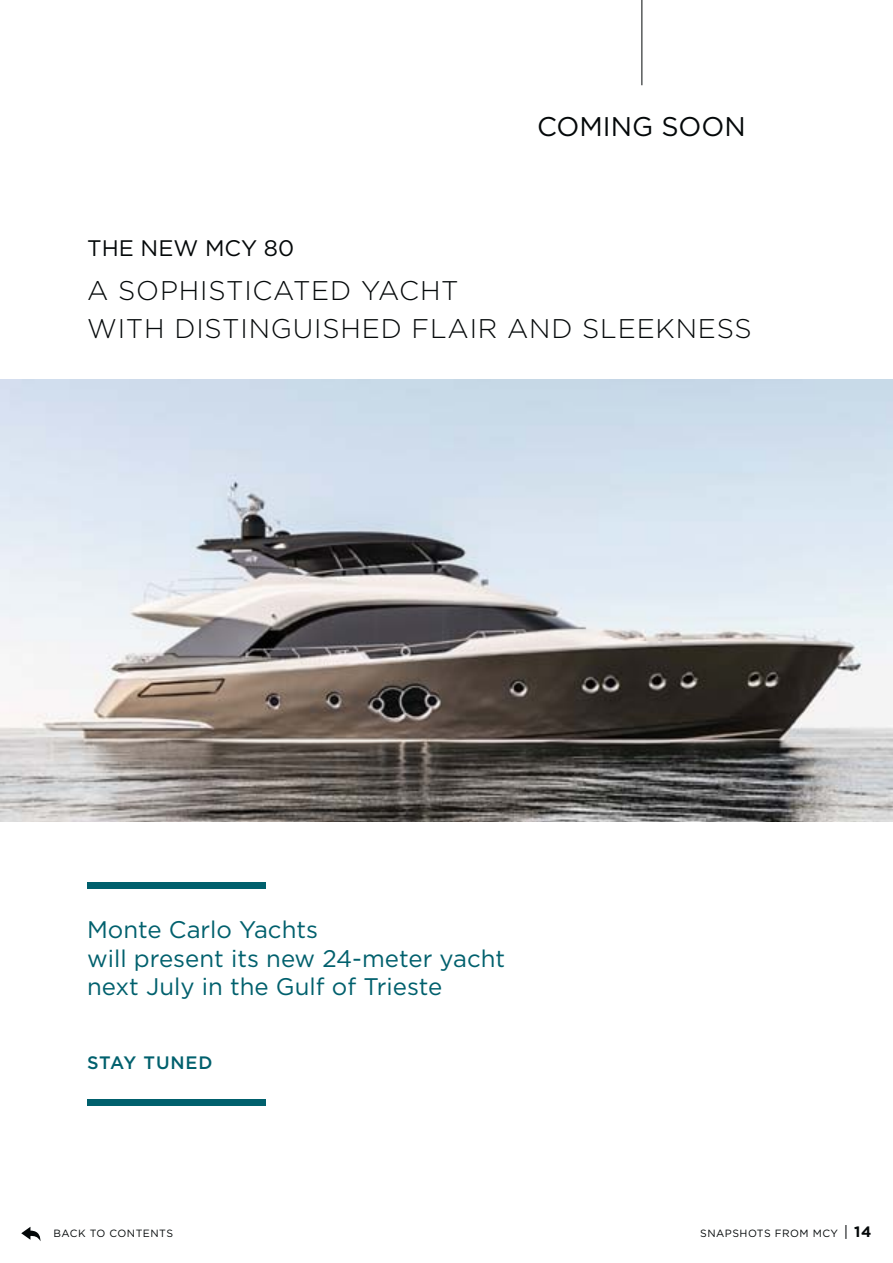
<style>
.page{position:relative;width:893px;height:1263px;background:#fff}
.page>*{position:absolute;margin:0;border:0;box-sizing:border-box;transform-origin:0 0}
.t1{font:300 27px/37.5px "Gotham";letter-spacing:.03em;color:#040809}
.t2{font:27px "Gotham";color:#040809}
.t3{font:24px/28.8px "Gotham";color:#00606d}
.t4{font:22.5px "Gotham";color:#040809}
.t5{font:500 18px "Gotham";letter-spacing:.05em;color:#00606d}
.t6{font:10.5px "Gotham";letter-spacing:.045em;color:#040809}
.s1{font-size:15px}
.s2{font-weight:700;font-size:15px}
</style>
<div class="page">
<svg style="left:21px;top:1227px;width:19px;height:14px"></svg>
<hr style="left:641px;top:0;width:1px;height:85px;background:#040809">
<img style="left:0;top:379px;width:893px;height:442px">
<div style="left:87px;top:883px;width:179px;height:6px;background:#00606d"></div>
<div style="left:87px;top:1099px;width:179px;height:6px;background:#00606d"></div>
<p class="t4" style="left:87px;top:240px;width:208px">THE NEW MCY 80</p>
<p class="t2" style="left:537px;top:116px;width:210px">COMING SOON</p>
<p class="t1" style="left:87px;top:274px;width:666px">A SOPHISTICATED YACHT<br>WITH DISTINGUISHED FLAIR AND SLEEKNESS</p>
<p class="t3" style="left:87px;top:917px;width:420px">Monte Carlo Yachts<br>will present its new 24-meter yacht next July in the Gulf of Trieste</p>
<p class="t5" style="left:87px;top:1057px;width:127px">STAY TUNED</p>
<p class="t6" style="left:53px;top:1229px;width:121px">BACK TO CONTENTS</p>
<p class="t6" style="left:700px;top:1230px;width:173px">SNAPSHOTS FROM MCY <span class="s1">|</span> <span class="s2">14</span></p>
</div>
